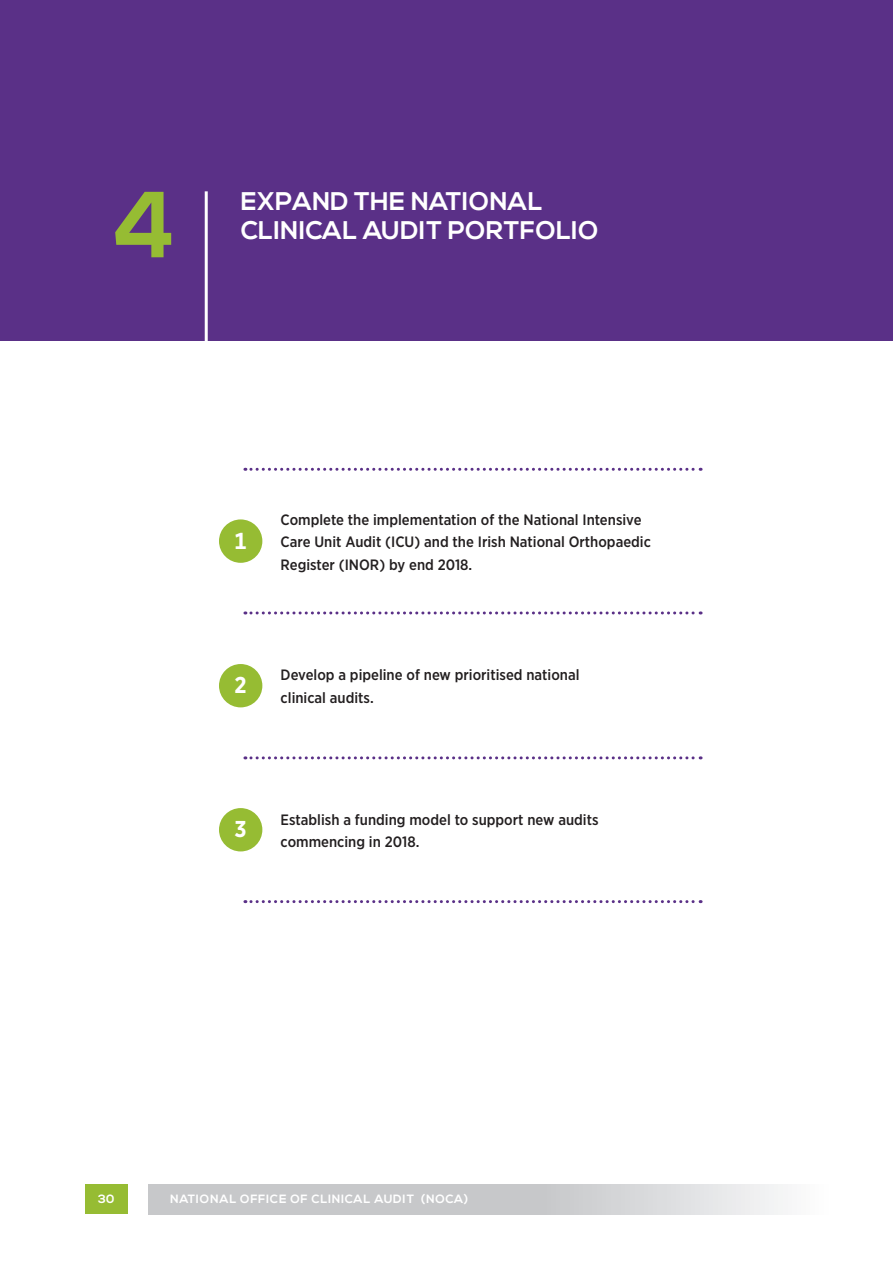
<style>
.page{position:relative;width:893px;height:1263px;background:#fff}
.page>*{position:absolute;margin:0;border:0;box-sizing:border-box;transform-origin:0 0}
.t1{font:700 93.75px "Nexa";color:#96bc33}
.t2{font:700 25.5px "Nexa";letter-spacing:.01em;color:#fff}
.t3{font:700 22.95px "Gotham Narrow";color:#fff}
.t4{font:500 15px/22.5px "Gotham Narrow";color:#231f20}
.t5{font:700 12px "Nexa";letter-spacing:.06em;color:#fff}
</style>
<div class="page">
<div style="left:0;top:0;width:893px;height:340px;background:#5a3087"></div>
<svg style="left:149px;top:1184px;width:634px;height:30px;background:#cfd0d2"></svg>
<div style="left:85px;top:1184px;width:43px;height:30px;background:#96bc33"></div>
<svg style="left:245px;top:468px;width:456px;height:3px"></svg>
<svg style="left:245px;top:611px;width:456px;height:3px"></svg>
<div style="left:219px;top:519px;width:43px;height:44px;background:#96bc33;border-radius:50%"></div>
<svg style="left:245px;top:756px;width:456px;height:3px"></svg>
<svg style="left:245px;top:900px;width:456px;height:3px"></svg>
<div style="left:219px;top:808px;width:43px;height:43px;background:#96bc33;border-radius:50%"></div>
<div style="left:219px;top:664px;width:43px;height:43px;background:#96bc33;border-radius:50%"></div>
<hr style="left:205px;top:191px;width:3px;height:183px;background:#fff">
<h1 class="t1" style="left:112px;top:171px;width:65px">4</h1>
<h2 class="t2" style="left:241px;top:187px;width:303px">EXPAND THE NATIONAL</h2>
<h2 class="t2" style="left:241px;top:215px;width:359px">CLINICAL AUDIT PORTFOLIO</h2>
<h3 class="t3" style="left:235px;top:526px;width:14px">1</h3>
<p class="t4" style="left:281px;top:508px;width:372px">Complete the implementation of the National Intensive<br>Care Unit Audit (ICU) and the Irish National Orthopaedic<br>Register (INOR) by end 2018.</p>
<h3 class="t3" style="left:235px;top:670px;width:14px">2</h3>
<p class="t4" style="left:281px;top:664px;width:300px">Develop a pipeline of new prioritised national clinical audits.</p>
<h3 class="t3" style="left:235px;top:814px;width:14px">3</h3>
<p class="t4" style="left:281px;top:808px;width:319px">Establish a funding model to support new audits commencing in 2018.</p>
<p class="t5" style="left:98px;top:1192px;width:18px">30</p>
<p class="t5" style="left:99px;top:1192px;width:17px">55</p>
<p class="t5" style="left:170px;top:1192px;width:300px">NATIONAL OFFICE OF CLINICAL AUDIT (NOCA)</p>
</div>
